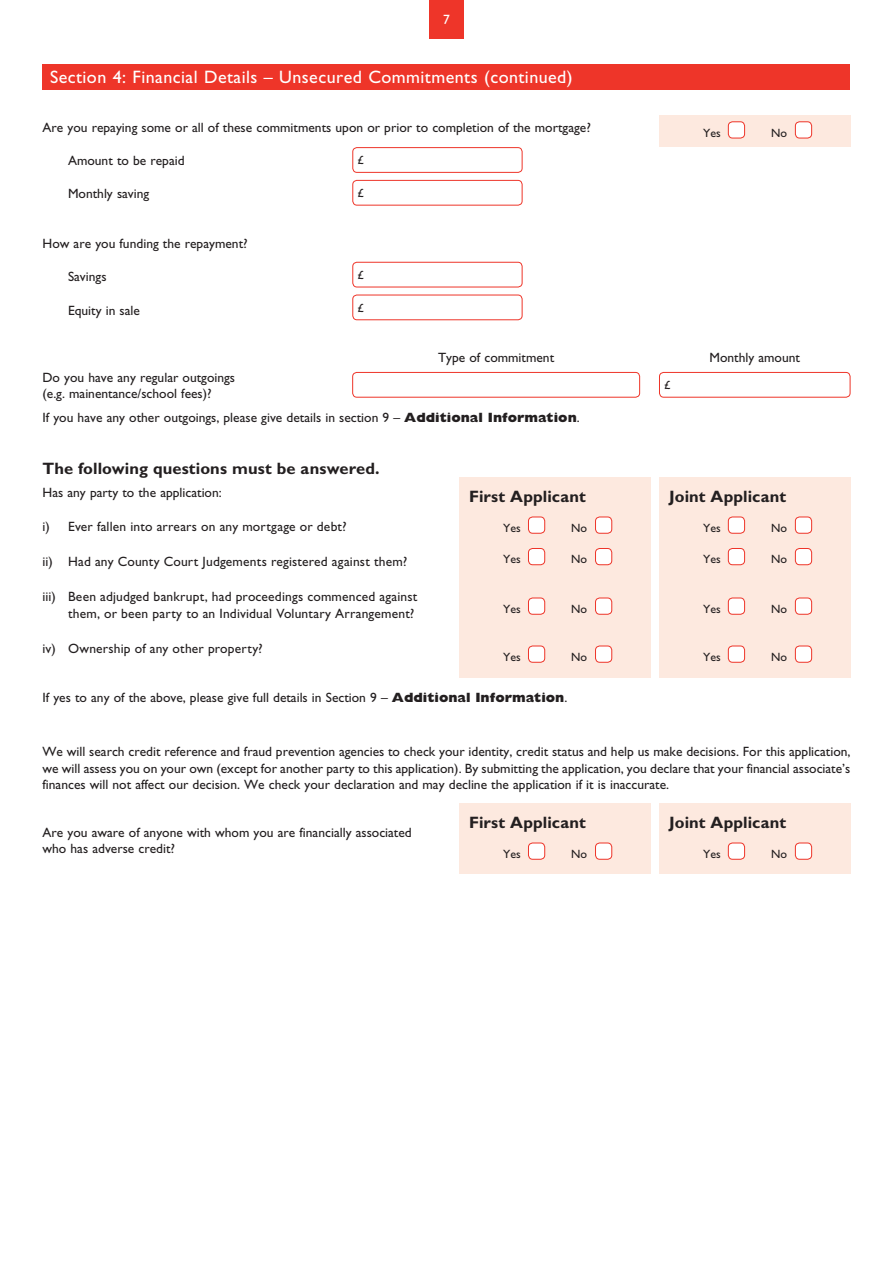
<style>
.page{position:relative;width:893px;height:1263px;background:#fff}
.page>*{position:absolute;margin:0;border:0;box-sizing:border-box;transform-origin:0 0}
.t1{font:18px "Gill Sans Std";letter-spacing:.025em;color:#fff}
.body_text{font:700 16.5px "Gill Sans Std";letter-spacing:.005em;color:#231f20}
.t2{font:13.5px/16.2px "Gill Sans Std";color:#231f20;text-align:right}
.t3{font:13.5px "Gill Sans Std";color:#fff}
.t4{font:12px "Gill Sans Std";color:#231f20}
.s1{font-weight:800}
</style>
<div class="page">
<div style="left:429px;top:0;width:34px;height:38px;background:#ee3529"></div>
<div style="left:43px;top:64px;width:807px;height:25px;background:#ee3529"></div>
<div style="left:659px;top:115px;width:191px;height:31px;background:#fde9df"></div>
<div style="left:728px;top:122px;width:17px;height:16px;background:#fff;border-radius:4px"></div>
<div style="left:728px;top:121px;width:17px;height:17px;border:1px solid #ee3529;border-radius:4px"></div>
<div style="left:795px;top:122px;width:17px;height:16px;background:#fff;border-radius:4px"></div>
<div style="left:795px;top:121px;width:17px;height:17px;border:1px solid #ee3529;border-radius:4px"></div>
<div style="left:352px;top:147px;width:170px;height:26px;border:1px solid #ee3529;border-radius:4px"></div>
<div style="left:352px;top:180px;width:170px;height:25px;border:1px solid #ee3529;border-radius:4px"></div>
<div style="left:352px;top:262px;width:170px;height:25px;border:1px solid #ee3529;border-radius:4px"></div>
<div style="left:352px;top:295px;width:170px;height:25px;border:1px solid #ee3529;border-radius:4px"></div>
<div style="left:352px;top:372px;width:288px;height:26px;border:1px solid #ee3529;border-radius:4px"></div>
<div style="left:659px;top:372px;width:191px;height:26px;border:1px solid #ee3529;border-radius:4px"></div>
<div style="left:459px;top:478px;width:192px;height:200px;background:#fde9df"></div>
<div style="left:459px;top:804px;width:192px;height:70px;background:#fde9df"></div>
<div style="left:659px;top:478px;width:191px;height:200px;background:#fde9df"></div>
<div style="left:659px;top:804px;width:191px;height:70px;background:#fde9df"></div>
<div style="left:528px;top:517px;width:17px;height:16px;background:#fff;border-radius:4px"></div>
<div style="left:528px;top:517px;width:17px;height:17px;border:1px solid #ee3529;border-radius:4px"></div>
<div style="left:595px;top:517px;width:17px;height:16px;background:#fff;border-radius:4px"></div>
<div style="left:595px;top:517px;width:17px;height:17px;border:1px solid #ee3529;border-radius:4px"></div>
<div style="left:528px;top:843px;width:17px;height:16px;background:#fff;border-radius:4px"></div>
<div style="left:528px;top:843px;width:17px;height:17px;border:1px solid #ee3529;border-radius:4px"></div>
<div style="left:595px;top:843px;width:17px;height:16px;background:#fff;border-radius:4px"></div>
<div style="left:595px;top:843px;width:17px;height:17px;border:1px solid #ee3529;border-radius:4px"></div>
<div style="left:728px;top:517px;width:17px;height:16px;background:#fff;border-radius:4px"></div>
<div style="left:728px;top:517px;width:17px;height:17px;border:1px solid #ee3529;border-radius:4px"></div>
<div style="left:795px;top:517px;width:17px;height:16px;background:#fff;border-radius:4px"></div>
<div style="left:795px;top:517px;width:17px;height:17px;border:1px solid #ee3529;border-radius:4px"></div>
<div style="left:728px;top:843px;width:17px;height:16px;background:#fff;border-radius:4px"></div>
<div style="left:728px;top:843px;width:17px;height:17px;border:1px solid #ee3529;border-radius:4px"></div>
<div style="left:795px;top:843px;width:17px;height:16px;background:#fff;border-radius:4px"></div>
<div style="left:795px;top:843px;width:17px;height:17px;border:1px solid #ee3529;border-radius:4px"></div>
<div style="left:528px;top:548px;width:17px;height:17px;background:#fff;border-radius:4px"></div>
<div style="left:528px;top:548px;width:17px;height:17px;border:1px solid #ee3529;border-radius:4px"></div>
<div style="left:595px;top:548px;width:17px;height:17px;background:#fff;border-radius:4px"></div>
<div style="left:595px;top:548px;width:17px;height:17px;border:1px solid #ee3529;border-radius:4px"></div>
<div style="left:728px;top:548px;width:17px;height:17px;background:#fff;border-radius:4px"></div>
<div style="left:728px;top:548px;width:17px;height:17px;border:1px solid #ee3529;border-radius:4px"></div>
<div style="left:795px;top:548px;width:17px;height:17px;background:#fff;border-radius:4px"></div>
<div style="left:795px;top:548px;width:17px;height:17px;border:1px solid #ee3529;border-radius:4px"></div>
<div style="left:528px;top:598px;width:17px;height:16px;background:#fff;border-radius:4px"></div>
<div style="left:528px;top:598px;width:17px;height:17px;border:1px solid #ee3529;border-radius:4px"></div>
<div style="left:595px;top:598px;width:17px;height:16px;background:#fff;border-radius:4px"></div>
<div style="left:595px;top:598px;width:17px;height:17px;border:1px solid #ee3529;border-radius:4px"></div>
<div style="left:728px;top:598px;width:17px;height:16px;background:#fff;border-radius:4px"></div>
<div style="left:728px;top:598px;width:17px;height:17px;border:1px solid #ee3529;border-radius:4px"></div>
<div style="left:795px;top:598px;width:17px;height:16px;background:#fff;border-radius:4px"></div>
<div style="left:795px;top:598px;width:17px;height:17px;border:1px solid #ee3529;border-radius:4px"></div>
<div style="left:528px;top:646px;width:17px;height:16px;background:#fff;border-radius:4px"></div>
<div style="left:528px;top:646px;width:17px;height:17px;border:1px solid #ee3529;border-radius:4px"></div>
<div style="left:595px;top:646px;width:17px;height:16px;background:#fff;border-radius:4px"></div>
<div style="left:595px;top:646px;width:17px;height:17px;border:1px solid #ee3529;border-radius:4px"></div>
<div style="left:728px;top:646px;width:17px;height:16px;background:#fff;border-radius:4px"></div>
<div style="left:728px;top:646px;width:17px;height:17px;border:1px solid #ee3529;border-radius:4px"></div>
<div style="left:795px;top:646px;width:17px;height:16px;background:#fff;border-radius:4px"></div>
<div style="left:795px;top:646px;width:17px;height:17px;border:1px solid #ee3529;border-radius:4px"></div>
<p class="t3" style="left:443px;top:11px;width:8px">7</p>
<p class="t1" style="left:50px;top:66px;width:524px">Section 4: Financial Details – Unsecured Commitments (continued)</p>
<p class="t2" style="left:43px;top:119px;width:550px">Are you repaying some or all of these commitments upon or prior to completion of the mortgage?</p>
<p class="t2" style="left:68px;top:152px;width:118px">Amount to be repaid</p>
<p class="t2" style="left:68px;top:185px;width:83px">Monthly saving</p>
<p class="t2" style="left:43px;top:236px;width:207px">How are you funding the repayment?</p>
<p class="t2" style="left:68px;top:269px;width:40px">Savings</p>
<p class="t2" style="left:68px;top:302px;width:73px">Equity in sale</p>
<p class="t4" style="left:357px;top:153px;width:8px">£</p>
<p class="t4" style="left:357px;top:186px;width:8px">£</p>
<p class="t4" style="left:357px;top:268px;width:8px">£</p>
<p class="t4" style="left:357px;top:301px;width:8px">£</p>
<p class="t4" style="left:703px;top:126px;width:19px">Yes</p>
<p class="t4" style="left:771px;top:126px;width:17px">No</p>
<p class="t2" style="left:43px;top:369px;width:194px">Do you have any regular outgoings</p>
<p class="t2" style="left:43px;top:385px;width:171px">(e.g. mainentance/school fees)?</p>
<p class="t2" style="left:438px;top:349px;width:118px">Type of commitment</p>
<p class="t2" style="left:709px;top:349px;width:92px">Monthly amount</p>
<p class="t4" style="left:664px;top:378px;width:8px">£</p>
<p class="t2" style="left:43px;top:409px;width:539px">If you have any other outgoings, please give details in section 9 – <span class="s1">Additional Information</span>.</p>
<p class="body_text" style="left:43px;top:459px;width:339px">The following questions must be answered.</p>
<p class="t2" style="left:43px;top:485px;width:181px">Has any party to the application:</p>
<p class="t2" style="left:43px;top:519px;width:306px">i) Ever fallen into arrears on any mortgage or debt?</p>
<p class="t2" style="left:43px;top:553px;width:366px">ii) Had any County Court Judgements registered against them?</p>
<p class="t2" style="left:43px;top:587px;width:376px;line-height:17.7px">iii) Been adjudged bankrupt, had proceedings commenced against them, or been party to an Individual Voluntary Arrangement?</p>
<p class="t2" style="left:43px;top:640px;width:222px">iv) Ownership of any other property?</p>
<p class="body_text" style="left:469px;top:486px;width:118px">First Applicant</p>
<p class="t4" style="left:503px;top:521px;width:19px">Yes</p>
<p class="t4" style="left:571px;top:521px;width:17px">No</p>
<p class="body_text" style="left:669px;top:486px;width:119px">Joint Applicant</p>
<p class="t4" style="left:703px;top:521px;width:19px">Yes</p>
<p class="t4" style="left:771px;top:521px;width:17px">No</p>
<p class="t4" style="left:503px;top:552px;width:19px">Yes</p>
<p class="t4" style="left:571px;top:552px;width:17px">No</p>
<p class="t4" style="left:703px;top:552px;width:19px">Yes</p>
<p class="t4" style="left:771px;top:552px;width:17px">No</p>
<p class="t4" style="left:503px;top:602px;width:19px">Yes</p>
<p class="t4" style="left:571px;top:602px;width:17px">No</p>
<p class="t4" style="left:703px;top:602px;width:19px">Yes</p>
<p class="t4" style="left:771px;top:602px;width:17px">No</p>
<p class="t4" style="left:503px;top:650px;width:19px">Yes</p>
<p class="t4" style="left:571px;top:650px;width:17px">No</p>
<p class="t4" style="left:703px;top:650px;width:19px">Yes</p>
<p class="t4" style="left:771px;top:650px;width:17px">No</p>
<p class="t2" style="left:43px;top:689px;width:526px">If yes to any of the above, please give full details in Section 9 – <span class="s1">Additional Information</span>.</p>
<p class="t2" style="left:43px;top:744px;width:809px;text-align:justify">We will search credit reference and fraud prevention agencies to check your identity, credit status and help us make decisions. For this application, we will assess you on your own (except for another party to this application). By submitting the application, you declare that your financial associate’s finances will not affect our decision. We check your declaration and may decline the application if it is inaccurate.</p>
<p class="t2" style="left:43px;top:824px;width:371px">Are you aware of anyone with whom you are financially associated</p>
<p class="t2" style="left:43px;top:840px;width:134px">who has adverse credit?</p>
<p class="body_text" style="left:469px;top:812px;width:118px">First Applicant</p>
<p class="body_text" style="left:669px;top:812px;width:119px">Joint Applicant</p>
<p class="t4" style="left:503px;top:847px;width:19px">Yes</p>
<p class="t4" style="left:571px;top:847px;width:17px">No</p>
<p class="t4" style="left:703px;top:847px;width:19px">Yes</p>
<p class="t4" style="left:771px;top:847px;width:17px">No</p>
</div>
